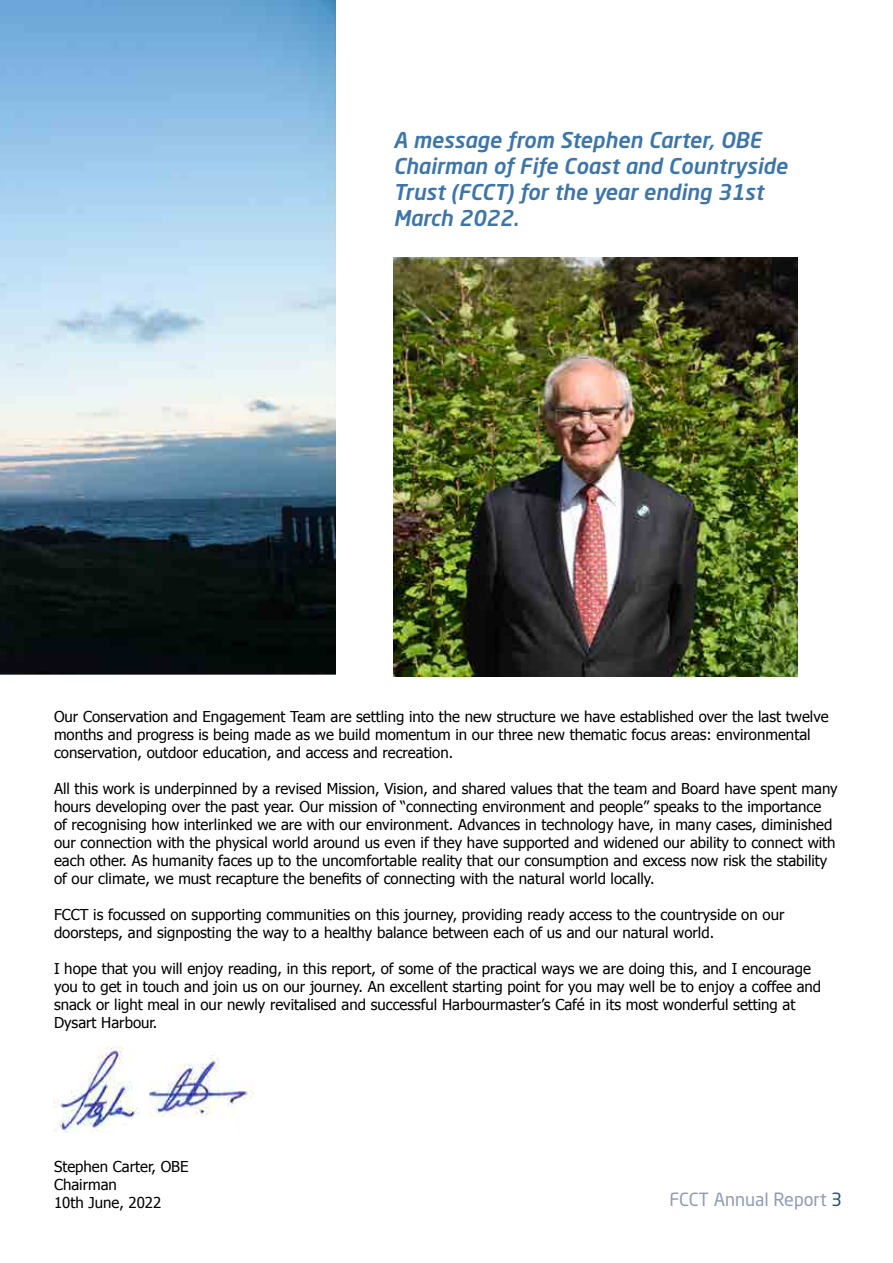
<style>
.page{position:relative;width:893px;height:1263px;background:#fff}
.page>*{position:absolute;margin:0;border:0;box-sizing:border-box;transform-origin:0 0}
.t1{font:italic 500 21.6px/25.8px "Neo Sans W1 G";color:#3e75a8}
.t2{font:18px "Neo Sans W1 G";color:#909bb1}
.t3{font:15px/18px "Tahoma";color:#000}
.s1{color:#205171}
</style>
<div class="page">
<svg style="left:0;top:0;width:336px;height:675px;background:#829eb2"></svg>
<img style="left:393px;top:257px;width:404px;height:419px">
<img style="left:54px;top:1047px;width:200px;height:85px">
<div style="left:239px;top:1116px;width:42px;height:28px;background:#fff"></div>
<h1 class="t1" style="left:393px;top:127px;width:396px">A message from Stephen Carter, OBE<br>Chairman of Fife Coast and Countryside<br>Trust (FCCT) for the year ending 31st<br>March 2022.</h1>
<p class="t3" style="left:54px;top:706px;width:776px">Our Conservation and Engagement Team are settling into the new structure we have established over the last twelve months and progress is being made as we build momentum in our three new thematic focus areas: environmental conservation, outdoor education, and access and recreation.</p>
<p class="t3" style="left:54px;top:778px;width:785px">All this work is underpinned by a revised Mission, Vision, and shared values that the team and Board have spent many hours developing over the past year. Our mission of “connecting environment and people” speaks to the importance of recognising how interlinked we are with our environment. Advances in technology have, in many cases, diminished our connection with the physical world around us even if they have supported and widened our ability to connect with each other. As humanity faces up to the uncomfortable reality that our consumption and excess now risk the stability of our climate, we must recapture the benefits of connecting with the natural world locally.</p>
<p class="t3" style="left:54px;top:904px;width:732px">FCCT is focussed on supporting communities on this journey, providing ready access to the countryside on our doorsteps, and signposting the way to a healthy balance between each of us and our natural world.</p>
<p class="t3" style="left:54px;top:958px;width:769px">I hope that you will enjoy reading, in this report, of some of the practical ways we are doing this, and I encourage you to get in touch and join us on our journey. An excellent starting point for you may well be to enjoy a coffee and snack or light meal in our newly revitalised and successful Harbourmaster’s Café in its most wonderful setting at Dysart Harbour.</p>
<p class="t3" style="left:54px;top:1156px;width:136px">Stephen Carter, OBE<br>Chairman<br>10th June, 2022</p>
<p class="t2" style="left:669px;top:1188px;width:174px">FCCT Annual Report <span class="s1">3</span></p>
</div>
